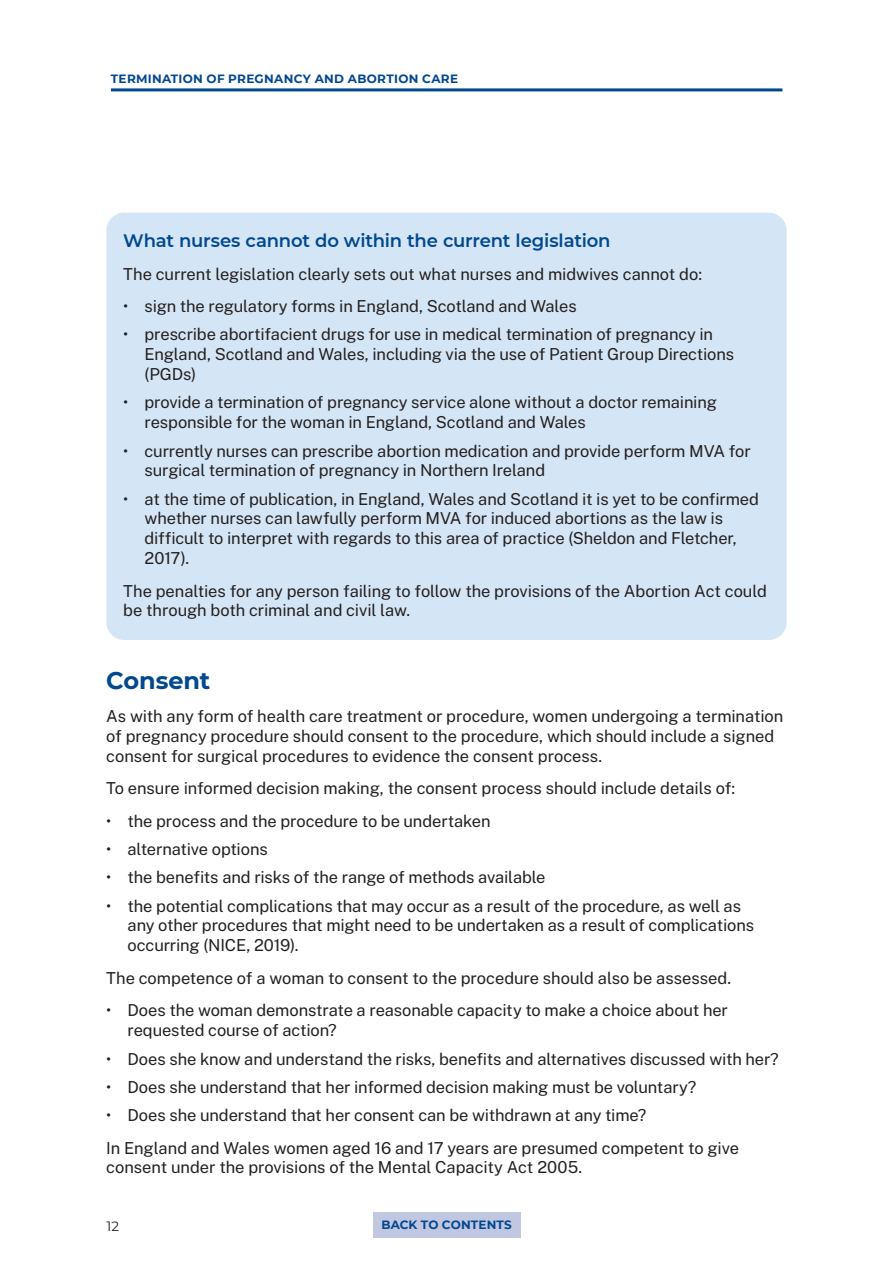
<style>
.page{position:relative;width:893px;height:1263px;background:#fff}
.page>*{position:absolute;margin:0;border:0;box-sizing:border-box;transform-origin:0 0}
.Subhead1{font:700 24px "Montserrat";letter-spacing:-.005em;color:#014890}
.Subhead2{font:600 18px "Montserrat";letter-spacing:-.01em;color:#014890}
.Body_text{font:100 16.5px/19.8px "Public Sans";letter-spacing:-.01em;color:#231f20}
.t1{font:13.5px "Montserrat";color:#231f20}
.t2{font:700 12px "Montserrat";letter-spacing:.025em;color:#014890}
</style>
<div class="page">
<hr style="left:111px;top:88px;width:671px;height:3px;background:#014890">
<div style="left:373px;top:1212px;width:147px;height:26px;background:#c1c7e1"></div>
<div style="left:106px;top:213px;width:681px;height:427px;background:#d4e6f6;border-radius:18px"></div>
<p class="t2" style="left:111px;top:70px;width:349px">TERMINATION OF PREGNANCY AND ABORTION CARE</p>
<p class="Subhead2" style="left:123px;top:228px;width:489px">What nurses cannot do within the current legislation</p>
<p class="Body_text" style="left:123px;top:263px;width:580px">The current legislation clearly sets out what nurses and midwives cannot do:</p>
<p class="Body_text" style="left:123px;top:295px;width:455px">• sign the regulatory forms in England, Scotland and Wales</p>
<p class="Body_text" style="left:145px;top:324px;width:591px;text-indent:-21px">• prescribe abortifacient drugs for use in medical termination of pregnancy in<br>England, Scotland and Wales, including via the use of Patient Group Directions (PGDs)</p>
<p class="Body_text" style="left:145px;top:391px;width:574px;text-indent:-21px">• provide a termination of pregnancy service alone without a doctor remaining responsible for the woman in England, Scotland and Wales</p>
<p class="Body_text" style="left:145px;top:440px;width:608px;text-indent:-21px">• currently nurses can prescribe abortion medication and provide perform MVA for surgical termination of pregnancy in Northern Ireland</p>
<p class="Body_text" style="left:145px;top:488px;width:616px;text-indent:-21px">• at the time of publication, in England, Wales and Scotland it is yet to be confirmed whether nurses can lawfully perform MVA for induced abortions as the law is difficult to interpret with regards to this area of practice (Sheldon and Fletcher, 2017).</p>
<p class="Body_text" style="left:123px;top:580px;width:645px">The penalties for any person failing to follow the provisions of the Abortion Act could be through both criminal and civil law.</p>
<p class="Subhead1" style="left:106px;top:664px;width:105px">Consent</p>
<p class="Body_text" style="left:106px;top:705px;width:679px">As with any form of health care treatment or procedure, women undergoing a termination of pregnancy procedure should consent to the procedure, which should include a signed consent for surgical procedures to evidence the consent process.</p>
<p class="Body_text" style="left:106px;top:777px;width:630px">To ensure informed decision making, the consent process should include details of:</p>
<p class="Body_text" style="left:106px;top:810px;width:386px">• the process and the procedure to be undertaken</p>
<p class="Body_text" style="left:106px;top:838px;width:163px">• alternative options</p>
<p class="Body_text" style="left:106px;top:866px;width:441px">• the benefits and risks of the range of methods available</p>
<p class="Body_text" style="left:128px;top:895px;width:628px;text-indent:-21px">• the potential complications that may occur as a result of the procedure, as well as any other procedures that might need to be undertaken as a result of complications occurring (NICE, 2019).</p>
<p class="Body_text" style="left:106px;top:967px;width:626px">The competence of a woman to consent to the procedure should also be assessed.</p>
<p class="Body_text" style="left:128px;top:999px;width:602px;text-indent:-21px">• Does the woman demonstrate a reasonable capacity to make a choice about her requested course of action?</p>
<p class="Body_text" style="left:106px;top:1047px;width:674px">• Does she know and understand the risks, benefits and alternatives discussed with her?</p>
<p class="Body_text" style="left:106px;top:1076px;width:591px">• Does she understand that her informed decision making must be voluntary?</p>
<p class="Body_text" style="left:106px;top:1104px;width:541px">• Does she understand that her consent can be withdrawn at any time?</p>
<p class="Body_text" style="left:106px;top:1137px;width:634px">In England and Wales women aged 16 and 17 years are presumed competent to give consent under the provisions of the Mental Capacity Act 2005.</p>
<p class="t1" style="left:106px;top:1217px;width:14px">12</p>
<p class="t2" style="left:381px;top:1216px;width:132px">BACK TO CONTENTS</p>
</div>
